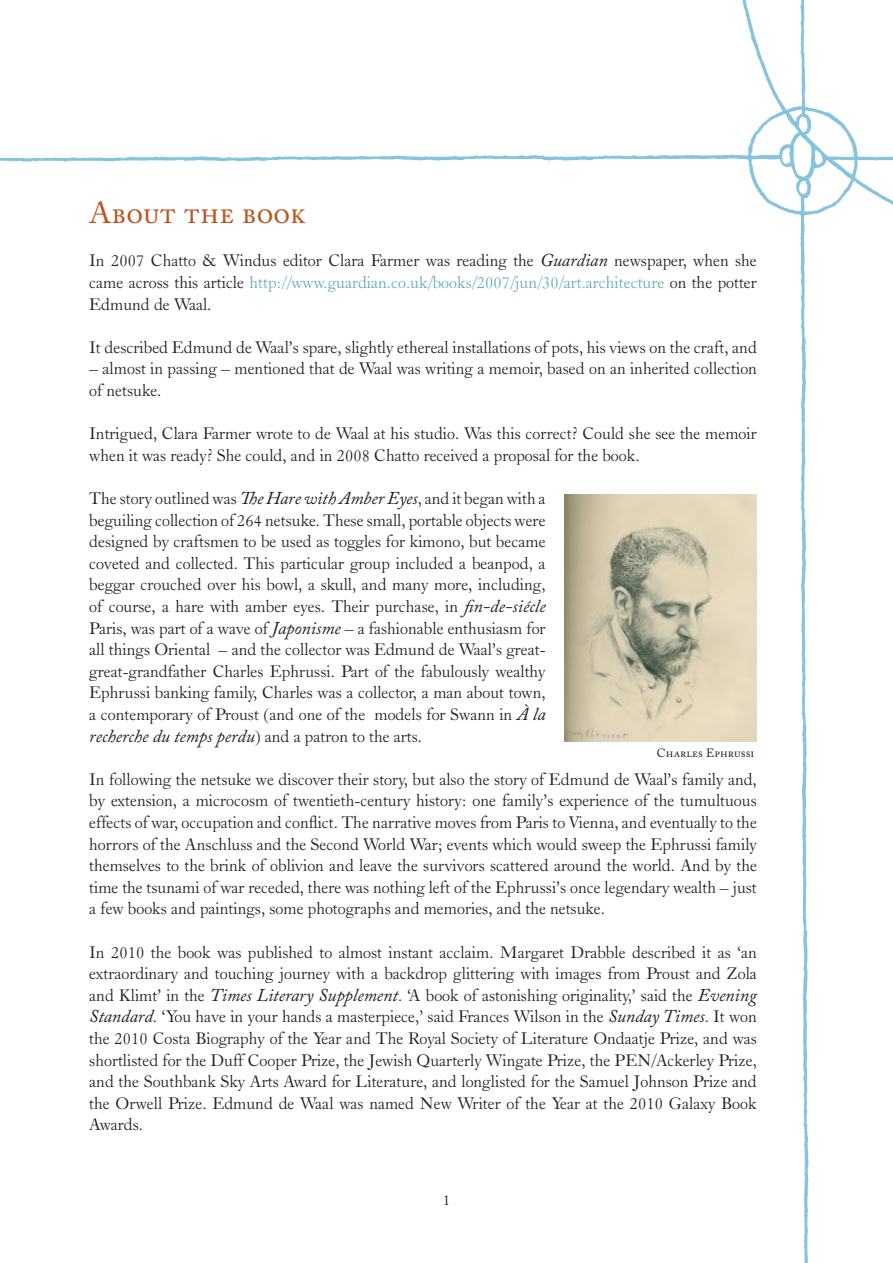
<style>
.page{position:relative;width:893px;height:1263px;background:#fff}
.page>*{position:absolute;margin:0;border:0;box-sizing:border-box;transform-origin:0 0}
.t1{font:30px "Adobe Caslon Regular SC";color:#bb5523}
.t2{font:18px/21.6px "Caslon Old Face BT";color:#231f20;text-align:justify}
.t3{font:italic 18px "Adobe Caslon Pro";color:#231f20}
.t4{font:15px "Adobe Garamond";color:#231f20}
.t5{font:12px "Adobe Caslon Regular SC";color:#231f20}
.s1{font-family:"Adobe Caslon Pro";font-style:italic}
.s2{color:#66abb7}
.s3{font-family:"Caslon Old Face BT";font-style:normal}
</style>
<div class="page">
<img style="left:0;top:0;width:893px;height:1263px">
<img style="left:564px;top:495px;width:193px;height:246px">
<h1 class="t1" style="left:89px;top:195px;width:218px">About the book</h1>
<p class="t2" style="left:89px;top:249px;width:669px">In 2007 Chatto &amp; Windus editor Clara Farmer was reading the <span class="s1">Guardian</span> newspaper, when she came across this article <span class="s2">http://www.guardian.co.uk/books/2007/jun/30/art.architecture</span> on the potter Edmund de Waal.</p>
<p class="t2" style="left:89px;top:336px;width:669px">It described Edmund de Waal’s spare, slightly ethereal installations of pots, his views on the craft, and</p>
<p class="t2" style="left:89px;top:357px;width:669px">– almost in passing – mentioned that de Waal was writing a memoir, based on an inherited collection of netsuke.</p>
<p class="t2" style="left:89px;top:422px;width:669px">Intrigued, Clara Farmer wrote to de Waal at his studio. Was this correct? Could she see the memoir when it was ready? She could, and in 2008 Chatto received a proposal for the book.</p>
<p class="t2" style="left:89px;top:487px;width:458px">The story outlined was <span class="s1">The Hare with Amber Eyes</span>, and it began with a beguiling collection of 264 netsuke. These small, portable objects were designed by craftsmen to be used as toggles for kimono, but became coveted and collected. This particular group included a beanpod, a beggar crouched over his bowl, a skull, and many more, including, of course, a hare with amber eyes. Their purchase, in <span class="s1">fin-de-siécle </span>Paris, was part of a wave of <span class="s1">Japonisme</span> – a fashionable enthusiasm for all things Oriental – and the collector was Edmund de Waal’s great&shy;great-grandfather Charles Ephrussi. Part of the fabulously wealthy Ephrussi banking family, Charles was a collector, a man about town, a contemporary of Proust (and one of the models for Swann in <span class="s1">À la</span></p>
<p class="t3" style="left:89px;top:725px;width:334px">recherche du temps perdu<span class="s3">) and a patron to the arts.</span></p>
<p class="t2" style="left:89px;top:768px;width:669px">In following the netsuke we discover their story, but also the story of Edmund de Waal’s family and, by extension, a microcosm of twentieth-century history: one family’s experience of the tumultuous effects of war, occupation and conflict. The narrative moves from Paris to Vienna, and eventually to the horrors of the Anschluss and the Second World War; events which would sweep the Ephrussi family themselves to the brink of oblivion and leave the survivors scattered around the world. And by the time the tsunami of war receded, there was nothing left of the Ephrussi’s once legendary wealth – just a few books and paintings, some photographs and memories, and the netsuke.</p>
<p class="t2" style="left:89px;top:941px;width:669px">In 2010 the book was published to almost instant acclaim. Margaret Drabble described it as ‘an extraordinary and touching journey with a backdrop glittering with images from Proust and Zola and Klimt’ in the <span class="s1">Times Literary Supplement</span>. ‘A book of astonishing originality,’ said the <span class="s1">Evening Standard</span>. ‘You have in your hands a masterpiece,’ said Frances Wilson in the <span class="s1">Sunday Times</span>. It won the 2010 Costa Biography of the Year and The Royal Society of Literature Ondaatje Prize, and was shortlisted for the Duff Cooper Prize, the Jewish Quarterly Wingate Prize, the PEN/Ackerley Prize, and the Southbank Sky Arts Award for Literature, and longlisted for the Samuel Johnson Prize and the Orwell Prize. Edmund de Waal was named New Writer of the Year at the 2010 Galaxy Book Awards.</p>
<p class="t5" style="left:657px;top:746px;width:99px">Charles Ephrussi</p>
<p class="t4" style="left:443px;top:1191px;width:9px">1</p>
</div>
